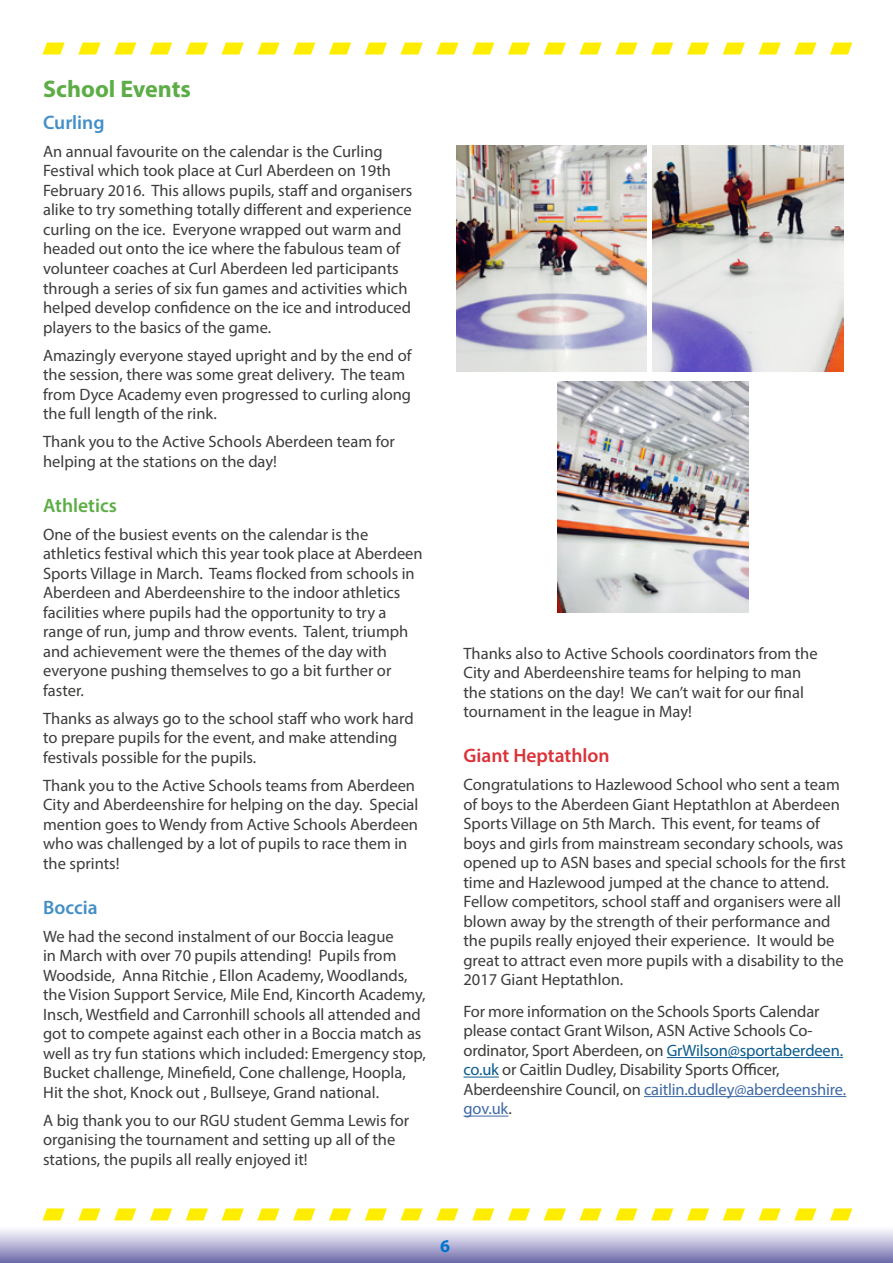
<style>
.page{position:relative;width:893px;height:1263px;background:#fff}
.page>*{position:absolute;margin:0;border:0;box-sizing:border-box;transform-origin:0 0}
.t1{font:700 24px "Myriad Pro";color:#5dad46}
.t2{font:600 19.5px "Myriad Pro";color:#db3238}
.t3{font:600 19.5px "Myriad Pro";color:#438fc7}
.t4{font:600 19.5px "Myriad Pro";color:#5dad46}
.t5{font:700 18px "Myriad Pro";color:#0073cb}
.t6{font:16.5px/19.5px "Myriad Pro";color:#3c3c3b}
.s1{color:#0b5b8d}
.s2{color:#3e6aa6}
</style>
<div class="page">
<div style="left:0;top:1225px;width:893px;height:38px;background:linear-gradient(to bottom,#fff,#736fad)"></div>
<svg style="left:45px;top:1208px;width:805px;height:12px"></svg>
<svg style="left:45px;top:43px;width:805px;height:12px"></svg>
<hr style="left:667px;top:1057px;width:176px;height:1px;background:#0b5b8d">
<hr style="left:463px;top:1077px;width:36px;height:1px;background:#0b5b8d">
<hr style="left:644px;top:1096px;width:202px;height:1px;background:#3e6aa6">
<hr style="left:463px;top:1116px;width:45px;height:1px;background:#3e6aa6">
<img style="left:653px;top:146px;width:190px;height:226px">
<img style="left:558px;top:382px;width:190px;height:230px">
<img style="left:456px;top:146px;width:191px;height:226px">
<h1 class="t1" style="left:43px;top:73px;width:149px">School Events</h1>
<p class="t3" style="left:43px;top:110px;width:63px">Curling</p>
<p class="t6" style="left:43px;top:141px;width:371px">An annual favourite on the calendar is the Curling Festival which took place at Curl Aberdeen on 19th February 2016. This allows pupils, staff and organisers alike to try something totally different and experience curling on the ice. Everyone wrapped out warm and headed out onto the ice where the fabulous team of volunteer coaches at Curl Aberdeen led participants through a series of six fun games and activities which helped develop confidence on the ice and introduced players to the basics of the game.</p>
<p class="t6" style="left:43px;top:345px;width:370px">Amazingly everyone stayed upright and by the end of the session, there was some great delivery. The team from Dyce Academy even progressed to curling along the full length of the rink.</p>
<p class="t6" style="left:43px;top:431px;width:353px">Thank you to the Active Schools Aberdeen team for helping at the stations on the day!</p>
<p class="t4" style="left:43px;top:493px;width:75px">Athletics</p>
<p class="t6" style="left:43px;top:524px;width:381px">One of the busiest events on the calendar is the athletics festival which this year took place at Aberdeen Sports Village in March. Teams flocked from schools in Aberdeen and Aberdeenshire to the indoor athletics facilities where pupils had the opportunity to try a range of run, jump and throw events. Talent, triumph and achievement were the themes of the day with everyone pushing themselves to go a bit further or faster.</p>
<p class="t6" style="left:43px;top:708px;width:372px">Thanks as always go to the school staff who work hard to prepare pupils for the event, and make attending festivals possible for the pupils.</p>
<p class="t6" style="left:43px;top:775px;width:377px">Thank you to the Active Schools teams from Aberdeen City and Aberdeenshire for helping on the day. Special mention goes to Wendy from Active Schools Aberdeen who was challenged by a lot of pupils to race them in the sprints!</p>
<p class="t3" style="left:43px;top:895px;width:56px">Boccia</p>
<p class="t6" style="left:43px;top:926px;width:384px">We had the second instalment of our Boccia league<br>in March with over 70 pupils attending! Pupils from Woodside, Anna Ritchie , Ellon Academy, Woodlands, the Vision Support Service, Mile End, Kincorth Academy, Insch, Westfield and Carronhill schools all attended and got to compete against each other in a Boccia match as well as try fun stations which included: Emergency stop, Bucket challenge, Minefield, Cone challenge, Hoopla, Hit the shot, Knock out , Bullseye, Grand national.</p>
<p class="t6" style="left:43px;top:1110px;width:368px">A big thank you to our RGU student Gemma Lewis for organising the tournament and setting up all of the stations, the pupils all really enjoyed it!</p>
<p class="t6" style="left:463px;top:643px;width:356px">Thanks also to Active Schools coordinators from the City and Aberdeenshire teams for helping to man the stations on the day! We can’t wait for our final tournament in the league in May!</p>
<p class="t2" style="left:463px;top:743px;width:148px">Giant Heptathlon</p>
<p class="t6" style="left:463px;top:775px;width:384px">Congratulations to Hazlewood School who sent a team of boys to the Aberdeen Giant Heptathlon at Aberdeen Sports Village on 5th March. This event, for teams of boys and girls from mainstream secondary schools, was opened up to ASN bases and special schools for the first time and Hazlewood jumped at the chance to attend.<br>Fellow competitors, school staff and organisers were all blown away by the strength of their performance and the pupils really enjoyed their experience. It would be great to attract even more pupils with a disability to the 2017 Giant Heptathlon.</p>
<p class="t6" style="left:463px;top:1001px;width:384px">For more information on the Schools Sports Calendar please contact Grant Wilson, ASN Active Schools Co&shy;ordinator, Sport Aberdeen, on <span class="s1">GrWilson@sportaberdeen. co.uk</span> or Caitlin Dudley, Disability Sports Officer, Aberdeenshire Council, on <span class="s2">caitlin.dudley@aberdeenshire. gov.uk</span>.</p>
<p class="t5" style="left:440px;top:1234px;width:11px">6</p>
</div>
